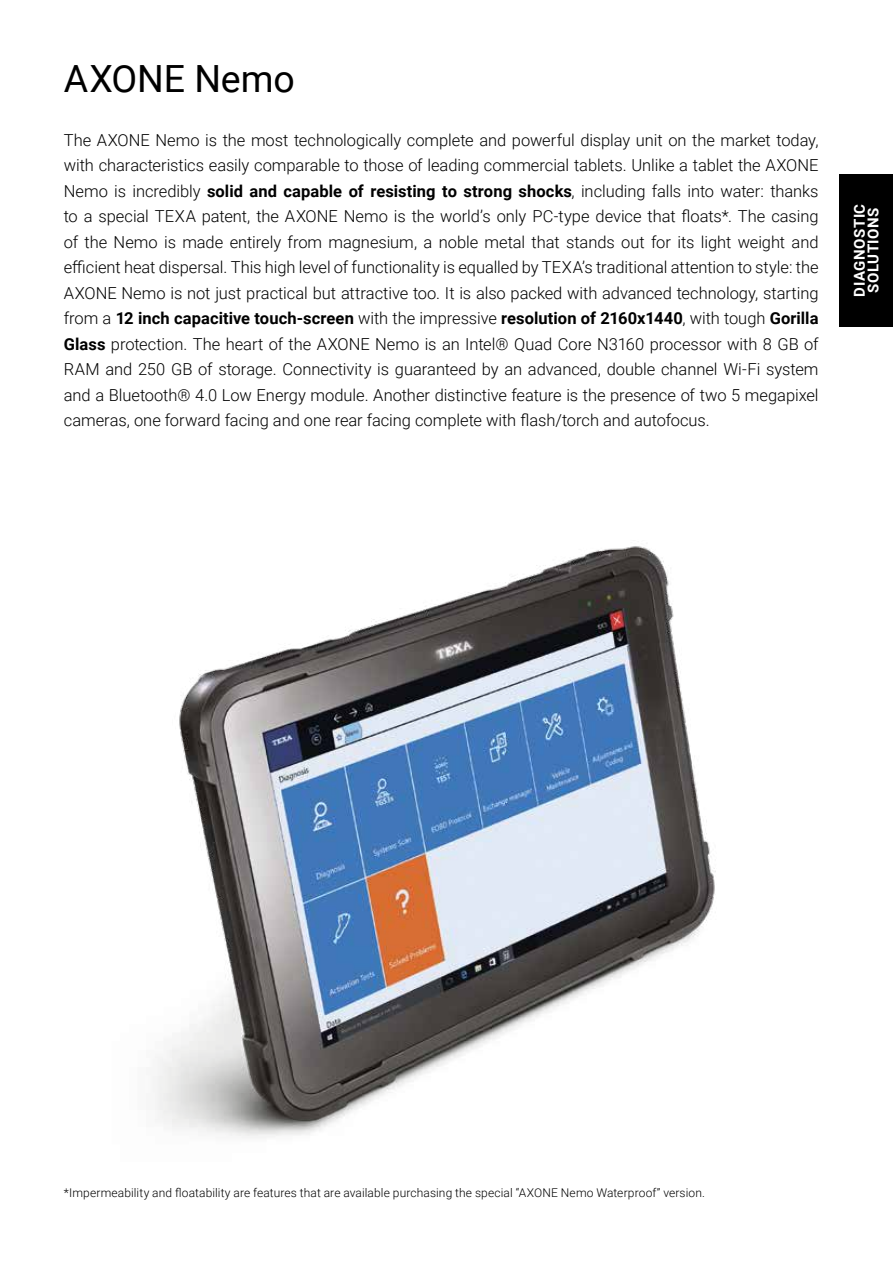
<style>
.page{position:relative;width:893px;height:1263px;background:#fff}
.page>*{position:absolute;margin:0;border:0;box-sizing:border-box;transform-origin:0 0}
.t1{font:37.5px "Roboto";letter-spacing:-.005em;color:#000}
.t2{font:300 16.5px/25.5px "Roboto";letter-spacing:-.005em;color:#000;text-align:justify}
.t3{font:700 15px/13.5px "Roboto";letter-spacing:.035em;color:#fff}
.t4{font:300 12px "Roboto";letter-spacing:.01em;color:#000}
.s1{font-weight:700}
</style>
<div class="page">
<div style="left:839px;top:174px;width:54px;height:152px;background:#000"></div>
<img style="left:153px;top:546px;width:563px;height:592px">
<h1 class="t1" style="left:64px;top:52px;width:233px">AXONE Nemo</h1>
<p class="t2" style="left:64px;top:127px;width:756px">The AXONE Nemo is the most technologically complete and powerful display unit on the market today, with characteristics easily comparable to those of leading commercial tablets. Unlike a tablet the AXONE Nemo is incredibly <span class="s1">solid and capable of resisting to strong shocks</span>, including falls into water: thanks to a special TEXA patent, the AXONE Nemo is the world’s only PC-type device that floats*. The casing of the Nemo is made entirely from magnesium, a noble metal that stands out for its light weight and efficient heat dispersal. This high level of functionality is equalled by TEXA’s traditional attention to style: the AXONE Nemo is not just practical but attractive too. It is also packed with advanced technology, starting from a <span class="s1">12 inch capacitive touch-screen</span> with the impressive <span class="s1">resolution of 2160x1440</span>, with tough <span class="s1">Gorilla Glass</span> protection. The heart of the AXONE Nemo is an Intel® Quad Core N3160 processor with 8 GB of RAM and 250 GB of storage. Connectivity is guaranteed by an advanced, double channel Wi-Fi system and a Bluetooth® 4.0 Low Energy module. Another distinctive feature is the presence of two 5 megapixel cameras, one forward facing and one rear facing complete with flash/torch and autofocus.</p>
<p class="t3" style="left:852px;top:296px;width:94px;rotate:-90deg">DIAGNOSTIC<br>SOLUTIONS</p>
<p class="t4" style="left:64px;top:1184px;width:643px">*Impermeability and floatability are features that are available purchasing the special “AXONE Nemo Waterproof” version.</p>
</div>
